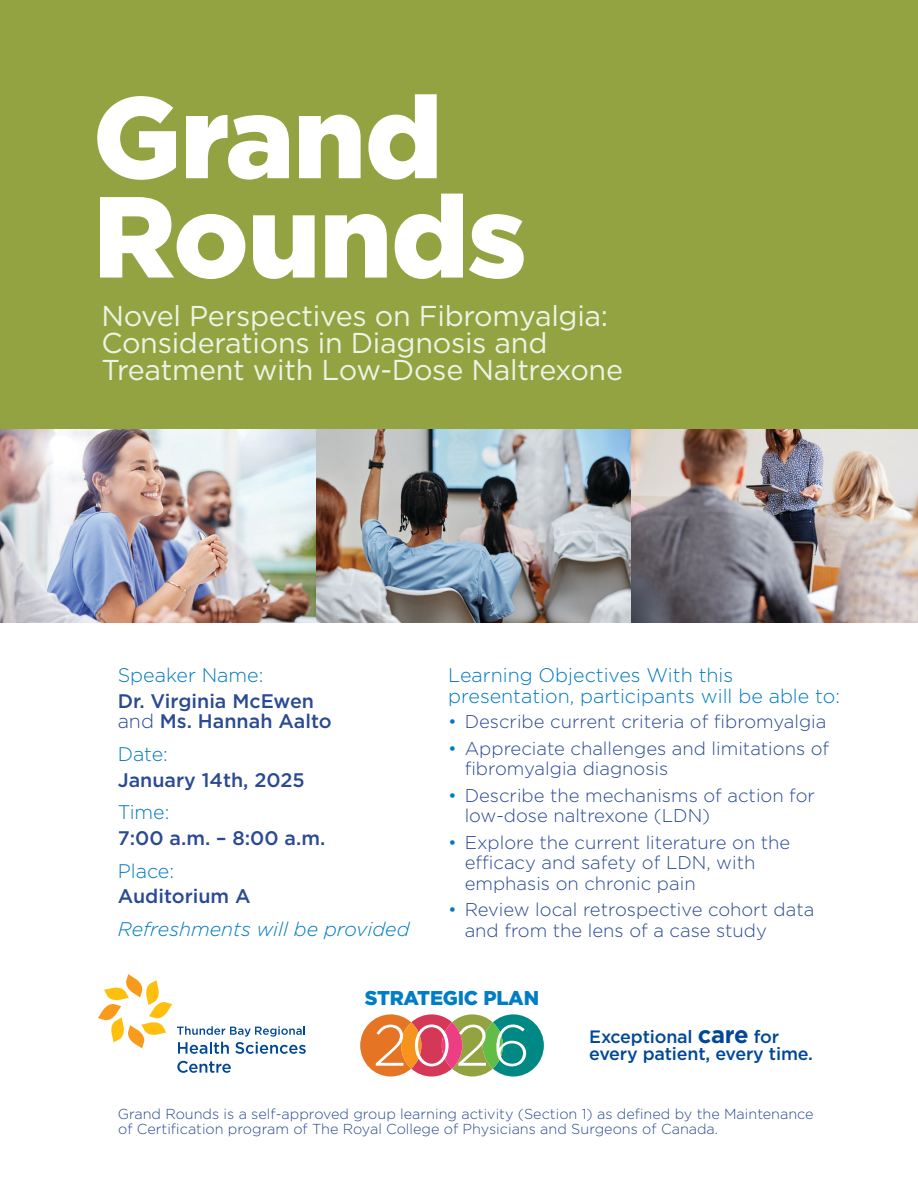
<style>
.page{position:relative;width:918px;height:1188px;background:#fff}
.page>*{position:absolute;margin:0;border:0;box-sizing:border-box;transform-origin:0 0}
.t1{font:900 115.05px/99.3px "Gotham";letter-spacing:-.01em;color:#fff}
.t2{font:28.65px/27px "Gotham";letter-spacing:-.01em;color:#ebf5e6}
.t3{font:900 19.95px "Gotham";letter-spacing:-.01em;color:#007dc5}
.t4{font:300 19.65px/20.2px "Gotham";color:#007ac1}
.t5{font:500 19.65px/20.2px "Gotham";color:#2a4a92}
.t6{font:italic 300 19.65px "Gotham";color:#007ac1}
.t7{font:300 18.45px/20.2px "Gotham";color:#2a4a92}
.t8{font:500 17.85px/17.5px "Gotham";letter-spacing:-.01em;color:#004897}
.t9{font:300 14.4px/15px "Gotham";color:#2a4a92}
.s1{font-weight:300}
.s2{color:#007ac1}
.s3{font-weight:700;font-size:23.7px}
</style>
<div class="page">
<div style="left:0;top:0;width:918px;height:585px;background:#94a342"></div>
<svg style="left:98px;top:974px;width:208px;height:80px"></svg>
<svg style="left:177px;top:1061px;width:54px;height:12px"></svg>
<img style="left:0;top:430px;width:918px;height:193px">
<svg style="left:360px;top:1014px;width:184px;height:63px"></svg>
<p class="t1" style="left:93px;top:87px;width:435px">Grand<br>Rounds</p>
<p class="t2" style="left:101px;top:302px;width:523px">Novel Perspectives on Fibromyalgia:<br>Considerations in Diagnosis and<br>Treatment with Low-Dose Naltrexone</p>
<p class="t4" style="left:118px;top:665px;width:147px">Speaker Name:</p>
<p class="t5" style="left:118px;top:691px;width:216px">Dr. Virginia McEwen <span class="s1">and</span> Ms. Hannah Aalto</p>
<p class="t4" style="left:118px;top:743px;width:52px">Date:</p>
<p class="t5" style="left:118px;top:769px;width:189px">January 14th, 2025</p>
<p class="t4" style="left:118px;top:802px;width:53px">Time:</p>
<p class="t5" style="left:118px;top:828px;width:209px">7:00 a.m. – 8:00 a.m.</p>
<p class="t4" style="left:118px;top:860px;width:58px">Place:</p>
<p class="t5" style="left:118px;top:886px;width:134px">Auditorium A</p>
<p class="t6" style="left:118px;top:917px;width:293px">Refreshments will be provided</p>
<p class="t4" style="left:448px;top:665px;width:393px">Learning Objectives With this presentation, participants will be able to:</p>
<p class="t7" style="left:448px;top:711px;width:380px"><span class="s2">•</span> Describe current criteria of fibromyalgia</p>
<p class="t7" style="left:465px;top:738px;width:366px;text-indent:-16px"><span class="s2">•</span> Appreciate challenges and limitations of fibromyalgia diagnosis</p>
<p class="t7" style="left:465px;top:785px;width:352px;text-indent:-16px"><span class="s2">•</span> Describe the mechanisms of action for low-dose naltrexone (LDN)</p>
<p class="t7" style="left:465px;top:832px;width:327px;text-indent:-16px"><span class="s2">•</span> Explore the current literature on the efficacy and safety of LDN, with emphasis on chronic pain</p>
<p class="t7" style="left:465px;top:899px;width:351px;text-indent:-16px"><span class="s2">•</span> Review local retrospective cohort data and from the lens of a case study</p>
<p class="t3" style="left:365px;top:984px;width:176px">STRATEGIC PLAN</p>
<p class="t8" style="left:589px;top:1027px;width:225px">Exceptional <span class="s3">care</span> for every patient, every time.</p>
<p class="t9" style="left:118px;top:1106px;width:698px">Grand Rounds is a self-approved group learning activity (Section 1) as defined by the Maintenance of Certification program of The Royal College of Physicians and Surgeons of Canada.</p>
</div>
